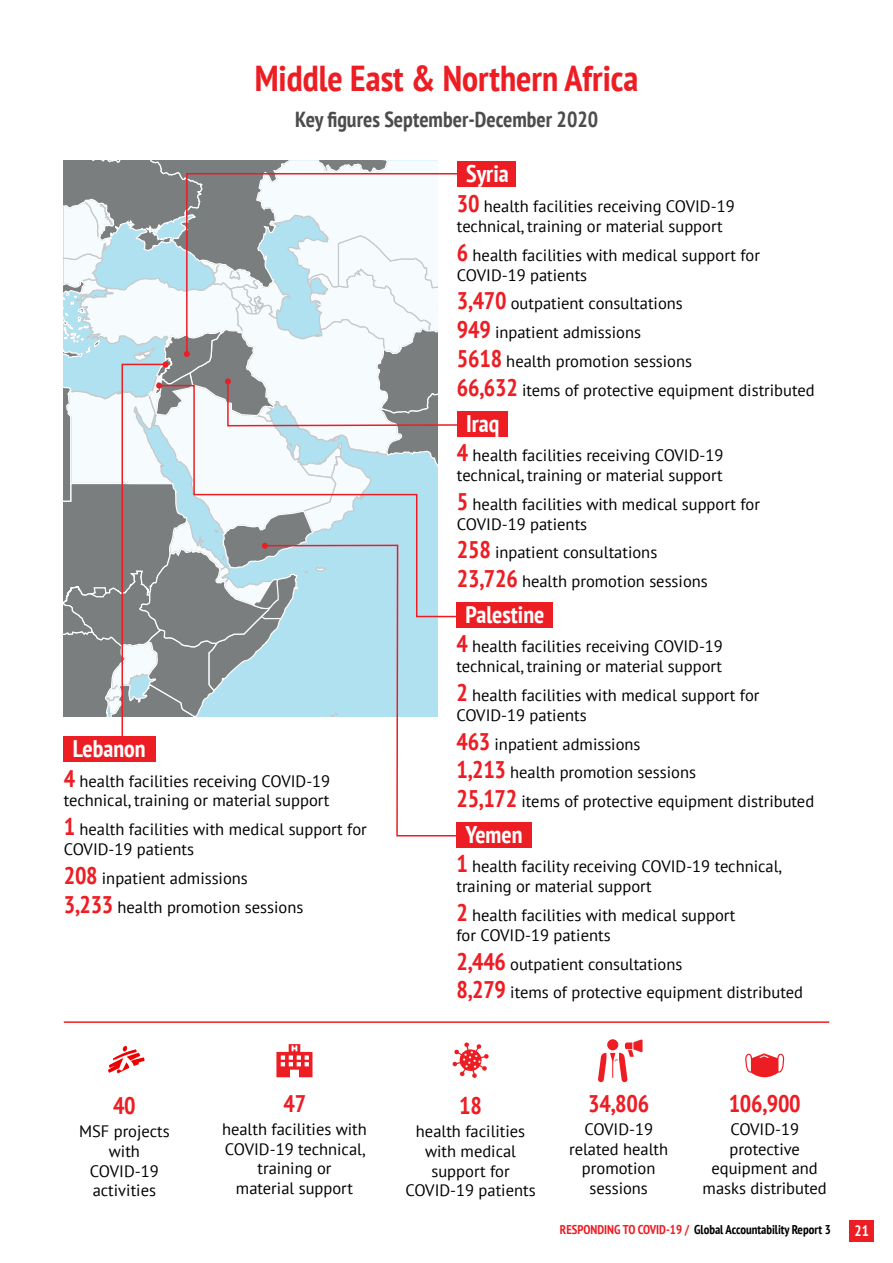
<style>
.page{position:relative;width:893px;height:1263px;background:#fff}
.page>*{position:absolute;margin:0;border:0;box-sizing:border-box;transform-origin:0 0}
.t1{font:700 condensed 36px "PT Sans";color:#ed1d24}
.t2{font:700 condensed 24px "PT Sans";color:#fff}
.t3{font:700 condensed 24px "PT Sans";letter-spacing:-.01em;color:#ed1d24}
.t4{font:700 condensed 21.75px "PT Sans";color:#4c4c4c}
.t5{font:16.5px/19.8px "PT Sans";color:#000}
.t6{font:700 condensed 15px "PT Sans";color:#fff}
.t7{font:700 condensed 12.75px "PT Sans";color:#000}
.s1{font-weight:700;font-stretch:condensed;font-size:24px;color:#ed1d24}
.s2{color:#ed1d24}
</style>
<div class="page">
<div style="left:849px;top:1220px;width:25px;height:22px;background:#ed1d24"></div>
<hr style="left:64px;top:1021px;width:765px;height:2px;background:#ed1d24">
<svg style="left:452px;top:1042px;width:37px;height:36px"></svg>
<svg style="left:598px;top:1039px;width:45px;height:43px"></svg>
<svg style="left:108px;top:1046px;width:36px;height:27px"></svg>
<svg style="left:276px;top:1044px;width:36px;height:33px"></svg>
<svg style="left:745px;top:1053px;width:39px;height:25px"></svg>
<div style="left:457px;top:161px;width:58px;height:25px;background:#ed1d24"></div>
<div style="left:457px;top:411px;width:51px;height:26px;background:#ed1d24"></div>
<div style="left:456px;top:602px;width:97px;height:26px;background:#ed1d24"></div>
<div style="left:456px;top:822px;width:76px;height:26px;background:#ed1d24"></div>
<div style="left:64px;top:736px;width:92px;height:26px;background:#ed1d24"></div>
<svg style="left:396px;top:738px;width:60px;height:99px"></svg>
<svg style="left:64px;top:160px;width:394px;height:578px"></svg>
<h1 class="t1" style="left:255px;top:54px;width:385px">Middle East &amp; Northern Africa</h1>
<h3 class="t4" style="left:295px;top:105px;width:304px">Key figures September-December 2020</h3>
<h2 class="t2" style="left:466px;top:157px;width:44px">Syria</h2>
<p class="t5" style="left:457px;top:196px;width:279px"><span class="s1">30</span> health facilities receiving COVID-19 technical, training or material support</p>
<p class="t5" style="left:457px;top:245px;width:305px"><span class="s1">6</span> health facilities with medical support for<br>COVID-19 patients</p>
<p class="t5" style="left:457px;top:289px;width:359px;line-height:28.8px"><span class="s1">3,470</span> outpatient consultations<br><span class="s1">949</span> inpatient admissions<br><span class="s1">5618</span> health promotion sessions<br><span class="s1">66,632</span> items of protective equipment distributed</p>
<h2 class="t2" style="left:466px;top:407px;width:35px">Iraq</h2>
<p class="t5" style="left:457px;top:445px;width:268px"><span class="s1">4</span> health facilities receiving COVID-19 technical, training or material support</p>
<p class="t5" style="left:457px;top:494px;width:305px"><span class="s1">5</span> health facilities with medical support for<br>COVID-19 patients</p>
<p class="t5" style="left:457px;top:538px;width:252px;line-height:28.8px"><span class="s1">258</span> inpatient consultations<br><span class="s1">23,726</span> health promotion sessions</p>
<h2 class="t2" style="left:73px;top:733px;width:74px">Lebanon</h2>
<p class="t5" style="left:64px;top:770px;width:268px"><span class="s1">4</span> health facilities receiving COVID-19 technical, training or material support</p>
<p class="t5" style="left:64px;top:819px;width:305px"><span class="s1">1</span> health facilities with medical support for<br>COVID-19 patients</p>
<p class="t5" style="left:64px;top:863px;width:241px;line-height:28.8px"><span class="s1">208</span> inpatient admissions<br><span class="s1">3,233</span> health promotion sessions</p>
<h2 class="t3" style="left:113px;top:1090px;width:24px">40</h2>
<p class="t5" style="left:79px;top:1121px;width:92px;text-align:center">MSF projects with<br>COVID-19 activities</p>
<h2 class="t3" style="left:284px;top:1088px;width:24px">47</h2>
<p class="t5" style="left:222px;top:1118px;width:146px;text-align:center">health facilities with<br>COVID-19 technical, training or<br>material support</p>
<h2 class="t2" style="left:466px;top:599px;width:80px">Palestine</h2>
<p class="t5" style="left:456px;top:636px;width:268px"><span class="s1">4</span> health facilities receiving COVID-19 technical, training or material support</p>
<p class="t5" style="left:456px;top:685px;width:305px"><span class="s1">2</span> health facilities with medical support for<br>COVID-19 patients</p>
<p class="t5" style="left:456px;top:729px;width:359px;line-height:28.8px"><span class="s1">463</span> inpatient admissions<br><span class="s1">1,213</span> health promotion sessions<br><span class="s1">25,172</span> items of protective equipment distributed</p>
<h2 class="t2" style="left:466px;top:819px;width:58px">Yemen</h2>
<p class="t5" style="left:456px;top:856px;width:327px"><span class="s1">1</span> health facility receiving COVID-19 technical, training or material support</p>
<p class="t5" style="left:456px;top:905px;width:281px"><span class="s1">2</span> health facilities with medical support for COVID-19 patients</p>
<p class="t5" style="left:456px;top:949px;width:348px;line-height:28.8px"><span class="s1">2,446</span> outpatient consultations<br><span class="s1">8,279</span> items of protective equipment distributed</p>
<h2 class="t3" style="left:459px;top:1090px;width:24px">18</h2>
<p class="t5" style="left:405px;top:1121px;width:132px;text-align:center">health facilities with medical support for<br>COVID-19 patients</p>
<h2 class="t3" style="left:588px;top:1088px;width:62px">34,806</h2>
<p class="t5" style="left:569px;top:1118px;width:101px;text-align:center">COVID-19 related health promotion sessions</p>
<h2 class="t3" style="left:729px;top:1088px;width:74px">106,900</h2>
<p class="t5" style="left:703px;top:1118px;width:126px;text-align:center">COVID-19 protective equipment and masks distributed</p>
<p class="t7" style="left:560px;top:1221px;width:272px"><span class="s2">RESPONDING TO COVID-19 /</span> Global Accountability Report 3</p>
<p class="t6" style="left:854px;top:1221px;width:16px">21</p>
</div>
